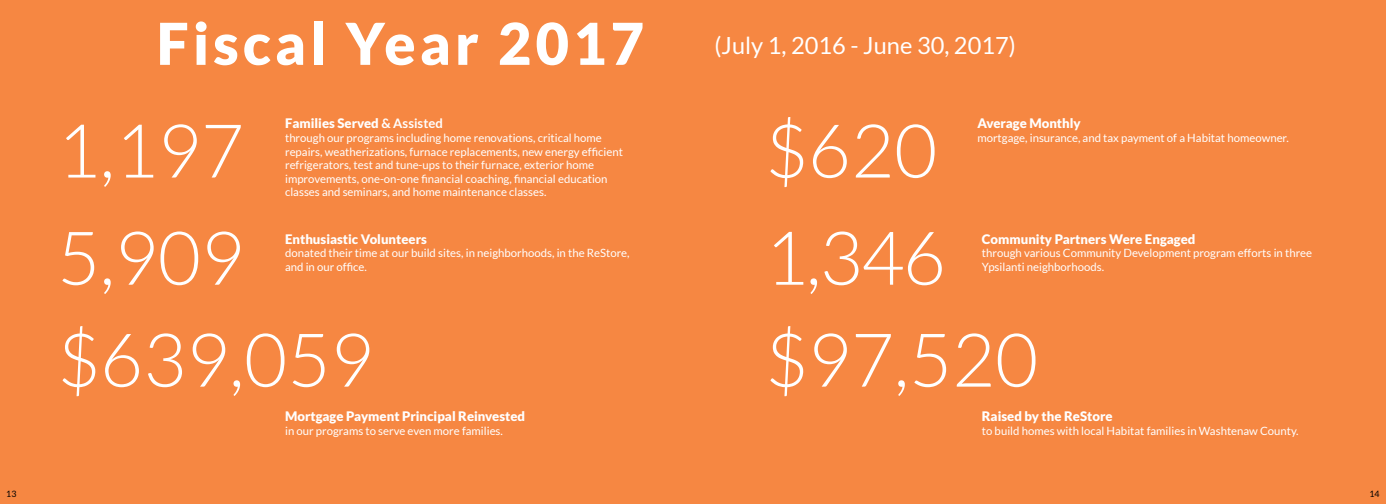
<style>
.page{position:relative;width:1386px;height:504px;background:#fff}
.page>*{position:absolute;margin:0;border:0;box-sizing:border-box;transform-origin:0 0}
.t1{font:300 74.38px "Lato";color:#fff}
.t2{font:900 57.75px "Lato";letter-spacing:.07em;color:#fff}
.t3{font:23.62px "Lato";color:#fff}
.t4{font:900 13.12px "Lato";color:#fff}
.t5{font:11.38px/13.7px "Lato";color:#fff}
.t6{font:8.75px "Lato";color:#000}
.s1{font-weight:700}
</style>
<div class="page">
<div style="left:0;top:0;width:693px;height:504px;background:#f68742"></div>
<div style="left:693px;top:0;width:693px;height:504px;background:#f68742"></div>
<h2 class="t2" style="left:157px;top:10px;width:489px">Fiscal Year 2017</h2>
<h1 class="t1" style="left:57px;top:111px;width:189px">1,197</h1>
<p class="t4" style="left:285px;top:116px;width:159px">Families Served <span class="s1">&amp; Assisted</span></p>
<p class="t5" style="left:285px;top:131px;width:339px">through our programs including home renovations, critical home repairs, weatherizations, furnace replacements, new energy efficient refrigerators, test and tune-ups to their furnace, exterior home improvements, one-on-one financial coaching, financial education classes and seminars, and home maintenance classes.</p>
<h1 class="t1" style="left:57px;top:218px;width:189px">5,909</h1>
<p class="t4" style="left:285px;top:231px;width:143px">Enthusiastic Volunteers</p>
<p class="t5" style="left:285px;top:246px;width:346px">donated their time at our build sites, in neighborhoods, in the ReStore, and in our office.</p>
<h1 class="t1" style="left:57px;top:320px;width:318px">$639,059</h1>
<p class="t4" style="left:285px;top:409px;width:242px">Mortgage Payment Principal Reinvested</p>
<p class="t5" style="left:285px;top:424px;width:219px">in our programs to serve even more families.</p>
<h3 class="t3" style="left:715px;top:32px;width:303px">(July 1, 2016 - June 30, 2017)</h3>
<h1 class="t1" style="left:765px;top:111px;width:174px">$620</h1>
<p class="t4" style="left:977px;top:116px;width:105px">Average Monthly</p>
<p class="t5" style="left:977px;top:131px;width:313px">mortgage, insurance, and tax payment of a Habitat homeowner.</p>
<h1 class="t1" style="left:765px;top:218px;width:183px">1,346</h1>
<p class="t4" style="left:982px;top:231px;width:215px">Community Partners Were Engaged</p>
<p class="t5" style="left:982px;top:246px;width:332px">through various Community Development program efforts in three</p>
<p class="t5" style="left:982px;top:260px;width:124px">Ypsilanti neighborhoods.</p>
<h1 class="t1" style="left:765px;top:320px;width:275px">$97,520</h1>
<p class="t4" style="left:982px;top:409px;width:132px">Raised by the ReStore</p>
<p class="t5" style="left:982px;top:424px;width:318px">to build homes with local Habitat families in Washtenaw County.</p>
<p class="t6" style="left:6px;top:489px;width:12px">13</p>
<p class="t6" style="left:1370px;top:489px;width:12px">14</p>
</div>
